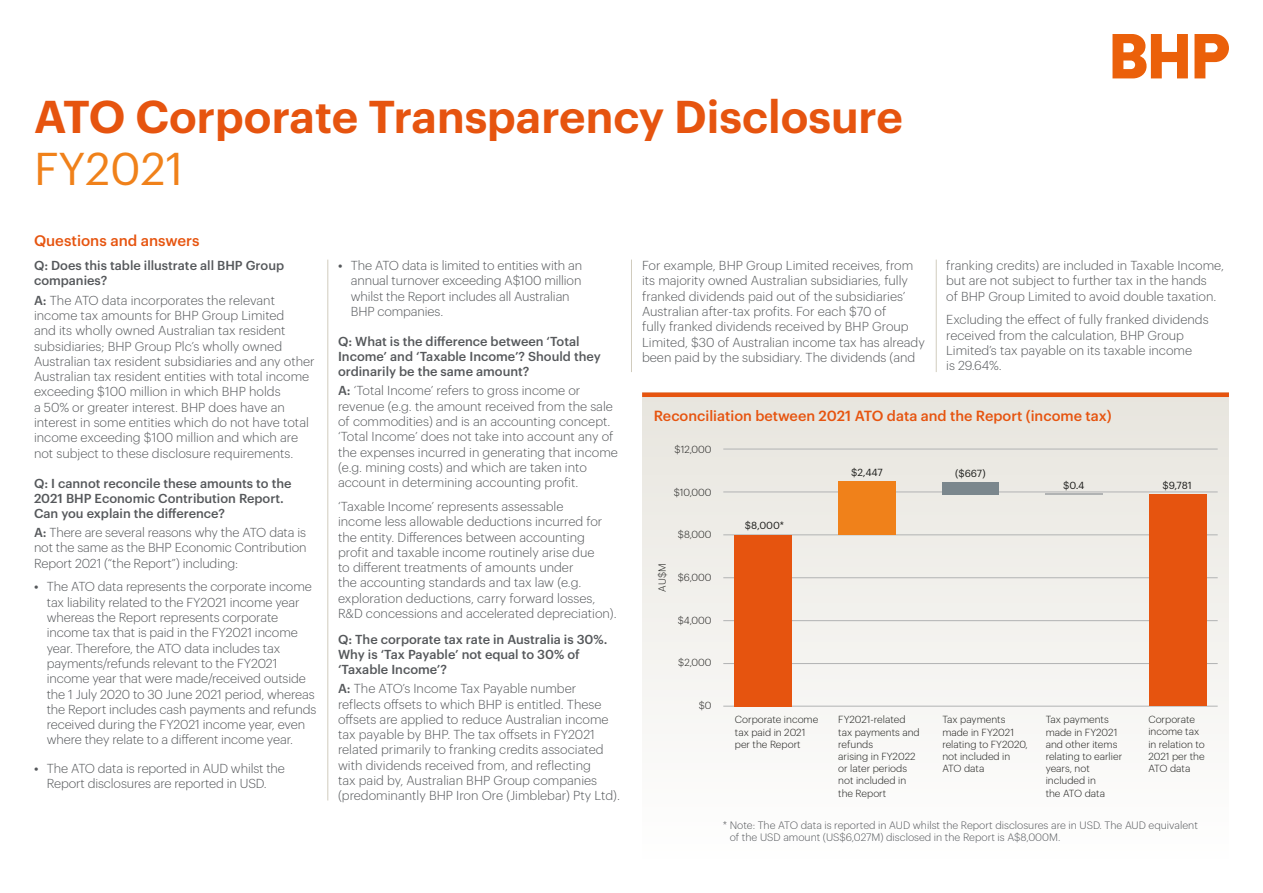
<style>
.page{position:relative;width:1263px;height:893px;background:#fff}
.page>*{position:absolute;margin:0;border:0;box-sizing:border-box;transform-origin:0 0}
.t1{font:600 45px "Graphik";color:#e6540f}
.t2{font:45px "Graphik";color:#f0811a}
.t3{font:500 15px "Graphik";color:#e6540f}
.t4{font:500 14.4px "Graphik";color:#e6540f}
.t5{font:300 12.75px/15.3px "Graphik";color:#55585b}
.t6{font:500 12.75px/15px "Graphik";color:#55585b}
.t7{font:300 10.5px/12.6px "Graphik";color:#55585b}
.t8{font:300 10.05px/12.3px "Graphik";color:#1d1d1b}
.t9{font:10.05px "Graphik";letter-spacing:-.005em;color:#1d1d1b}
.s1{font-weight:500}
</style>
<div class="page">
<div style="left:642px;top:392px;width:587px;height:467px;background:linear-gradient(to bottom,#e7e4dd,#fefefe)"></div>
<svg style="left:1112px;top:34px;width:117px;height:44px"></svg>
<hr style="left:723px;top:663px;width:495px;height:1px;background:#b1b3b3">
<hr style="left:723px;top:620px;width:495px;height:1px;background:#b1b3b3">
<hr style="left:723px;top:534px;width:495px;height:1px;background:#b1b3b3">
<hr style="left:723px;top:577px;width:495px;height:1px;background:#b1b3b3">
<hr style="left:723px;top:492px;width:495px;height:1px;background:#b1b3b3">
<hr style="left:723px;top:449px;width:495px;height:1px;background:#b1b3b3">
<hr style="left:723px;top:706px;width:495px;height:1px;background:#b1b3b3">
<div style="left:734px;top:535px;width:58px;height:171px;background:#e6540f"></div>
<div style="left:838px;top:481px;width:58px;height:54px;background:#f0811a"></div>
<hr style="left:1045px;top:494px;width:58px;height:1px;background:#b1b3b3">
<div style="left:942px;top:482px;width:57px;height:12px;background:#7b878d"></div>
<div style="left:1149px;top:494px;width:58px;height:212px;background:#e6540f"></div>
<div style="left:642px;top:392px;width:587px;height:5px;background:#e6540f"></div>
<hr style="left:631px;top:260px;width:1px;height:112px;background:#d1ccbe">
<hr style="left:327px;top:260px;width:1px;height:540px;background:#d1ccbe">
<hr style="left:936px;top:260px;width:1px;height:112px;background:#d1ccbe">
<h1 class="t1" style="left:34px;top:82px;width:870px">ATO Corporate Transparency Disclosure</h1>
<h1 class="t2" style="left:34px;top:135px;width:151px">FY2021</h1>
<p class="t3" style="left:34px;top:229px;width:167px">Questions and answers</p>
<p class="t6" style="left:34px;top:257px;width:252px">Q: Does this table illustrate all BHP Group companies?</p>
<p class="t5" style="left:34px;top:291px;width:282px"><span class="s1">A:</span> The ATO data incorporates the relevant income tax amounts for BHP Group Limited<br>and its wholly owned Australian tax resident subsidiaries; BHP Group Plc’s wholly owned Australian tax resident subsidiaries and any other Australian tax resident entities with total income exceeding $100 million in which BHP holds<br>a 50% or greater interest. BHP does have an interest in some entities which do not have total income exceeding $100 million and which are not subject to these disclosure requirements.</p>
<p class="t6" style="left:34px;top:474px;width:259px">Q: I cannot reconcile these amounts to the<br>2021 BHP Economic Contribution Report.<br>Can you explain the difference?</p>
<p class="t5" style="left:34px;top:524px;width:274px;text-align:justify"><span class="s1">A:</span> There are several reasons why the ATO data is not the same as the BHP Economic Contribution Report 2021 (“the Report”) including:</p>
<p class="t5" style="left:47px;top:578px;width:271px;text-indent:-13px"><span class="s1">•</span> The ATO data represents the corporate income tax liability related to the FY2021 income year whereas the Report represents corporate income tax that is paid in the FY2021 income year. Therefore, the ATO data includes tax payments/refunds relevant to the FY2021 income year that were made/received outside the 1 July 2020 to 30 June 2021 period, whereas the Report includes cash payments and refunds received during the FY2021 income year, even where they relate to a different income year.</p>
<p class="t5" style="left:34px;top:759px;width:252px;text-align:center"><span class="s1">•</span> The ATO data is reported in AUD whilst the<br>Report disclosures are reported in USD.</p>
<p class="t5" style="left:351px;top:257px;width:233px;text-indent:-13px"><span class="s1">•</span> The ATO data is limited to entities with an annual turnover exceeding A$100 million whilst the Report includes all Australian BHP companies.</p>
<p class="t6" style="left:338px;top:333px;width:264px">Q: What is the difference between ‘Total<br>Income’ and ‘Taxable Income’? Should they ordinarily be the same amount?</p>
<p class="t5" style="left:338px;top:382px;width:281px"><span class="s1">A:</span> ‘Total Income’ refers to gross income or revenue (e.g. the amount received from the sale of commodities) and is an accounting concept. ‘Total Income’ does not take into account any of the expenses incurred in generating that income (e.g. mining costs) and which are taken into account in determining accounting profit.</p>
<p class="t5" style="left:338px;top:498px;width:280px">‘Taxable Income’ represents assessable<br>income less allowable deductions incurred for the entity. Differences between accounting profit and taxable income routinely arise due<br>to different treatments of amounts under<br>the accounting standards and tax law (e.g. exploration deductions, carry forward losses, R&amp;D concessions and accelerated depreciation).</p>
<p class="t6" style="left:338px;top:630px;width:271px">Q: The corporate tax rate in Australia is 30%.<br>Why is ‘Tax Payable’ not equal to 30% of ‘Taxable Income’?</p>
<p class="t5" style="left:338px;top:680px;width:283px"><span class="s1">A:</span> The ATO’s Income Tax Payable number reflects offsets to which BHP is entitled. These offsets are applied to reduce Australian income tax payable by BHP. The tax offsets in FY2021 related primarily to franking credits associated with dividends received from, and reflecting<br>tax paid by, Australian BHP Group companies (predominantly BHP Iron Ore (Jimblebar) Pty Ltd).</p>
<p class="t5" style="left:642px;top:257px;width:284px">For example, BHP Group Limited receives, from its majority owned Australian subsidiaries, fully franked dividends paid out of the subsidiaries’ Australian after-tax profits. For each $70 of<br>fully franked dividends received by BHP Group Limited, $30 of Australian income tax has already been paid by the subsidiary. The dividends (and</p>
<p class="t5" style="left:946px;top:257px;width:279px">franking credits) are included in Taxable Income, but are not subject to further tax in the hands<br>of BHP Group Limited to avoid double taxation.</p>
<p class="t5" style="left:946px;top:311px;width:264px">Excluding the effect of fully franked dividends received from the calculation, BHP Group Limited’s tax payable on its taxable income<br>is 29.64%.</p>
<p class="t4" style="left:654px;top:404px;width:459px">Reconciliation between 2021 ATO data and the Report (income tax)</p>
<p class="t8" style="left:675px;top:442px;width:38px">$12,000</p>
<p class="t8" style="left:674px;top:485px;width:39px">$10,000</p>
<p class="t8" style="left:678px;top:528px;width:35px">$8,000</p>
<p class="t8" style="left:678px;top:570px;width:35px">$6,000</p>
<p class="t8" style="left:678px;top:613px;width:35px">$4,000</p>
<p class="t8" style="left:678px;top:656px;width:35px">$2,000</p>
<p class="t8" style="left:699px;top:698px;width:14px">$0</p>
<p class="t9" style="left:851px;top:465px;width:33px">$2,447</p>
<p class="t9" style="left:955px;top:466px;width:32px">($667)</p>
<p class="t9" style="left:1063px;top:478px;width:23px">$0.4</p>
<p class="t9" style="left:745px;top:518px;width:41px">$8,000*</p>
<p class="t8" style="left:655px;top:592px;width:29px;rotate:-90deg">AU$M</p>
<p class="t9" style="left:1162px;top:477px;width:31px">$9,781</p>
<p class="t8" style="left:735px;top:713px;width:85px">Corporate income tax paid in 2021 per the Report</p>
<p class="t8" style="left:838px;top:713px;width:83px">FY2021-related tax payments and refunds<br>arising in FY2022 or later periods not included in the Report</p>
<p class="t8" style="left:942px;top:713px;width:87px">Tax payments made in FY2021 relating to FY2020, not included in<br>ATO data</p>
<p class="t8" style="left:1046px;top:713px;width:78px">Tax payments made in FY2021 and other items relating to earlier years, not included in<br>the ATO data</p>
<p class="t8" style="left:1148px;top:713px;width:58px">Corporate income tax in relation to<br>2021 per the<br>ATO data</p>
<p class="t7" style="left:730px;top:818px;width:470px;text-indent:-7px">* Note: The ATO data is reported in AUD whilst the Report disclosures are in USD. The AUD equivalent of the USD amount (US$6,027M) disclosed in the Report is A$8,000M.</p>
</div>
